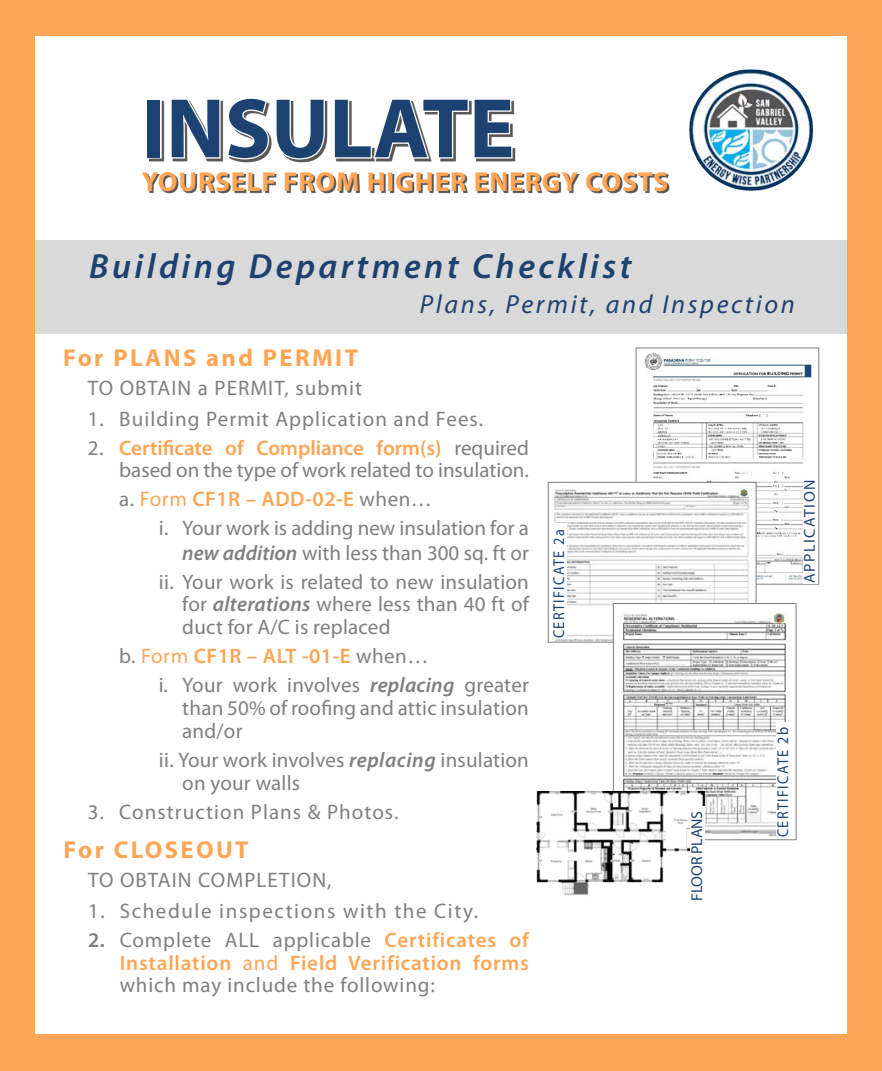
<style>
.page{position:relative;width:882px;height:1071px;background:#ffa555}
.page>*{position:absolute;margin:0;border:0;box-sizing:border-box;transform-origin:0 0}
.t1{font:700 85.4px "Myriad Pro";color:#1c4271}
.t2{font:italic 600 35px "Myriad Pro";letter-spacing:.1em;color:#1c4271}
.t3{font:700 27.65px "Myriad Pro";letter-spacing:.03em;color:#ffa555}
.t4{font:italic 26.25px "Myriad Pro";letter-spacing:.1em;color:#1c4271}
.t5{font:700 24.5px "Myriad Pro";letter-spacing:.1em;color:#ffa555}
.t6{font:21px/22.8px "Myriad Pro";letter-spacing:.01em;color:#7f7f7f;text-align:justify}
.t7{font:21px "Myriad Pro";letter-spacing:.05em;color:#7f7f7f}
.t8{font:600 21px "Myriad Pro";letter-spacing:.025em;color:#ffa555}
.t9{font:21px "Myriad Pro";letter-spacing:.075em;color:#7f7f7f}
.t10{font:15.75px "Myriad Pro";letter-spacing:.1em;color:#1c4271;scale:.9 1}
.t11{font:15.75px "Myriad Pro";letter-spacing:.1em;color:#1c4271}
.t12{font:15.75px "Myriad Pro";letter-spacing:-.01em;color:#1c4271}
.s1{font-weight:600;color:#ffa555}
.s2{font-weight:400;color:#7f7f7f}
.s3{font-weight:400}
.s4{font-weight:600;font-style:italic}
.s5{font-weight:600}
.s6{color:#ffa555}
</style>
<div class="page">
<div style="left:35px;top:37px;width:812px;height:997px;background:#fff"></div>
<div style="left:35px;top:241px;width:812px;height:93px;background:#d9d9d9"></div>
<div style="left:149px;top:100px;width:366px;height:62px;background:#231f20;opacity:.75"></div>
<div style="left:146px;top:98px;width:16px;height:61px;border:3px solid #fff"></div>
<svg style="left:169px;top:100px;width:157px;height:61px"></svg>
<svg style="left:332px;top:100px;width:182px;height:60px"></svg>
<div style="left:144px;top:174px;width:525px;height:19px;background:#231f20;opacity:.75"></div>
<img style="left:638px;top:352px;width:174px;height:230px">
<div style="left:636px;top:348px;width:183px;height:236px;border:1px solid #7f7f7f"></div>
<div style="left:803px;top:478px;width:15px;height:105px;background:#fff"></div>
<img style="left:554px;top:487px;width:200px;height:153px">
<div style="left:548px;top:482px;width:208px;height:160px;border:1px solid #7f7f7f"></div>
<div style="left:552px;top:523px;width:15px;height:115px;background:#fff"></div>
<img style="left:615px;top:605px;width:172px;height:232px">
<div style="left:613px;top:603px;width:183px;height:237px;border:1px solid #7f7f7f"></div>
<div style="left:776px;top:722px;width:15px;height:115px;background:#fff"></div>
<img style="left:537px;top:791px;width:168px;height:104px">
<div style="left:690px;top:807px;width:15px;height:94px;background:#fff"></div>
<img style="left:689px;top:69px;width:125px;height:122px">
<h1 class="t1" style="left:142px;top:73px;width:374px">INSULATE</h1>
<h3 class="t3" style="left:142px;top:164px;width:528px">YOURSELF FROM HIGHER ENERGY COSTS</h3>
<p class="t2" style="left:89px;top:244px;width:544px">Building Department Checklist</p>
<p class="t4" style="left:420px;top:288px;width:376px">Plans, Permit, and Inspection</p>
<p class="t5" style="left:63px;top:342px;width:297px">For PLANS and PERMIT</p>
<p class="t7" style="left:88px;top:375px;width:276px">TO OBTAIN a PERMIT, submit</p>
<p class="t7" style="left:88px;top:406px;width:397px">1. Building Permit Application and Fees.</p>
<p class="t6" style="left:88px;top:436px;width:443px;text-align:right">2. <span class="s1">Certificate of Compliance form(s)</span> required based on the type of work related to insulation.</p>
<p class="t8" style="left:119px;top:486px;width:314px"><span class="s2">a.</span> <span class="s3">Form</span> CF1R – ADD-02-E <span class="s2">when…</span></p>
<p class="t6" style="left:159px;top:516px;width:372px;line-height:24.2px;text-align:right">i. Your work is adding new insulation for a <span class="s4">new addition</span> with less than 300 sq. ft or</p>
<p class="t6" style="left:182px;top:570px;width:348px;text-indent:-24px">ii. Your work is related to new insulation for <span class="s4">alterations</span> where less than 40 ft of duct for A/C is replaced</p>
<p class="t8" style="left:119px;top:643px;width:311px"><span class="s2">b.</span> <span class="s3">Form</span> CF1R – ALT -01-E <span class="s2">when…</span></p>
<p class="t6" style="left:182px;top:674px;width:348px;text-indent:-24px">i. Your work involves <span class="s4">replacing</span> greater than 50% of roofing and attic insulation and/or</p>
<p class="t6" style="left:182px;top:748px;width:348px;text-indent:-24px">ii. Your work involves <span class="s4">replacing</span> insulation on your walls</p>
<p class="t7" style="left:88px;top:799px;width:312px">3. Construction Plans &amp; Photos.</p>
<p class="t5" style="left:63px;top:834px;width:187px">For CLOSEOUT</p>
<p class="t7" style="left:88px;top:867px;width:245px">TO OBTAIN COMPLETION,</p>
<p class="t9" style="left:88px;top:898px;width:391px">1. Schedule inspections with the City.</p>
<p class="t6" style="left:120px;top:928px;width:411px;text-indent:-31px"><span class="s5">2.</span> Complete ALL applicable <span class="s1">Certificates of Installation</span> <span class="s6">and</span> <span class="s1">Field Verification forms </span>which may include the following:</p>
<p class="t10" style="left:549px;top:638px;width:123px;rotate:-90deg">CERTIFICATE 2a</p>
<p class="t12" style="left:687px;top:901px;width:92px;rotate:-90deg">FLOOR PLANS</p>
<p class="t11" style="left:800px;top:583px;width:105px;rotate:-90deg">APPLICATION</p>
<p class="t10" style="left:773px;top:837px;width:124px;rotate:-90deg">CERTIFICATE 2b</p>
</div>
